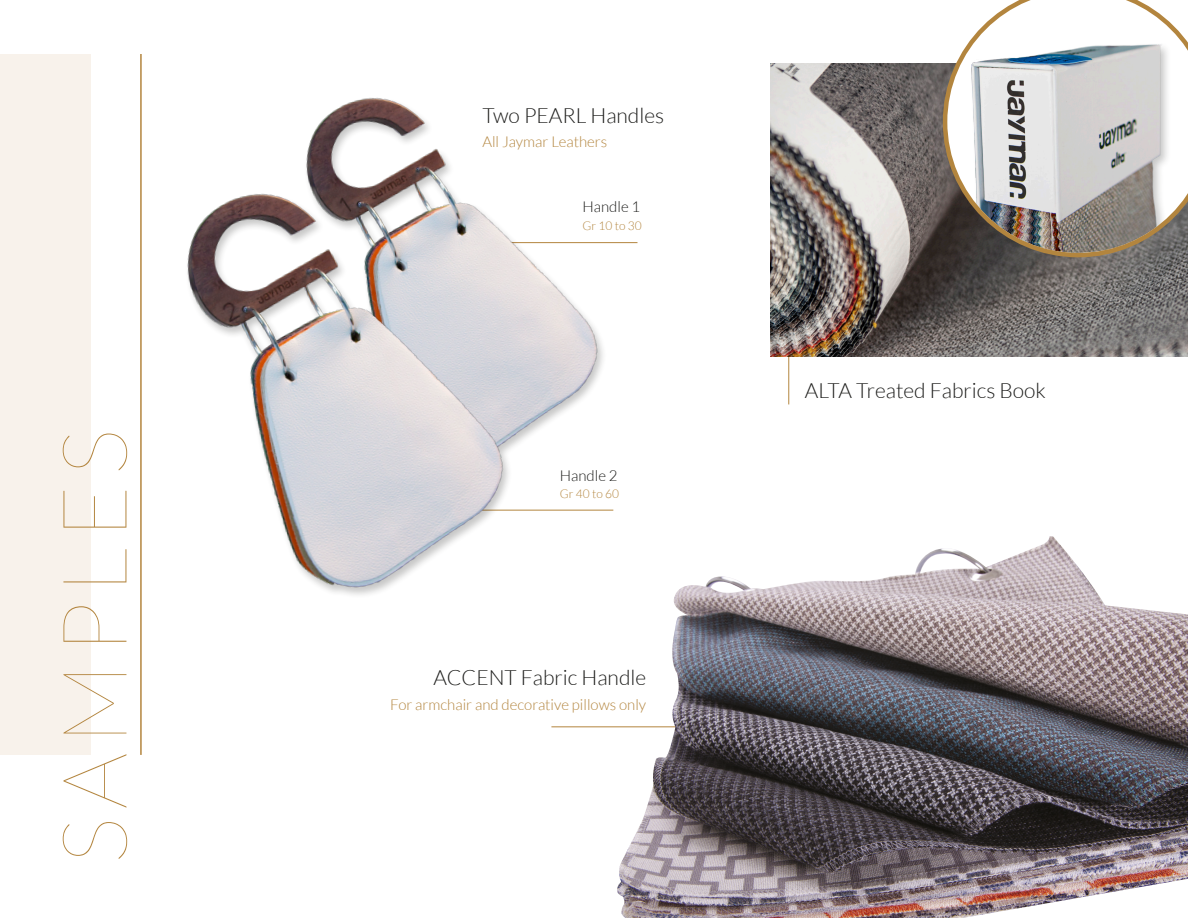
<style>
.page{position:relative;width:1188px;height:918px;background:#fff}
.page>*{position:absolute;margin:0;border:0;box-sizing:border-box;transform-origin:0 0}
.t1{font:100 90px "Lato";letter-spacing:.1em;color:#b3853e}
.item_name{font:300 21px "Lato";color:#1d1d1b}
.item_subtitle{font:300 15px "Lato";color:#b3853e}
.item_name-2{font:300 15px "Lato";color:#1d1d1b}
.item_subtitle-2{font:300 12px "Lato";color:#b3853e}
</style>
<div class="page">
<div style="left:0;top:54px;width:90px;height:701px;background:#f8f2eb"></div>
<hr style="left:482px;top:510px;width:131px;height:1px;background:#b3853e">
<hr style="left:551px;top:726px;width:131px;height:1px;background:#b3853e">
<hr style="left:788px;top:273px;width:1px;height:131px;background:#b3853e">
<hr style="left:507px;top:242px;width:130px;height:1px;background:#b3853e">
<div style="left:185px;top:97px;width:422px;height:502px;background:#fff"></div>
<img style="left:306px;top:98px;width:320px;height:333px">
<img style="left:187px;top:160px;width:348px;height:435px">
<hr style="left:140px;top:54px;width:2px;height:701px;background:#b3853e">
<img style="left:616px;top:536px;width:572px;height:382px">
<img style="left:771px;top:64px;width:417px;height:292px">
<svg style="left:943px;top:0;width:245px;height:257px"></svg>
<p class="t1" style="left:47px;top:864px;width:436px;rotate:-90deg">SAMPLES</p>
<p class="item_name" style="left:482px;top:104px;width:183px">Two PEARL Handles</p>
<p class="item_subtitle" style="left:482px;top:134px;width:126px">All Jaymar Leathers</p>
<p class="item_name-2" style="left:583px;top:199px;width:59px">Handle 1</p>
<p class="item_subtitle-2" style="left:583px;top:219px;width:61px">Gr 10 to 30</p>
<p class="item_name-2" style="left:560px;top:467px;width:59px">Handle 2</p>
<p class="item_subtitle-2" style="left:560px;top:488px;width:61px">Gr 40 to 60</p>
<p class="item_name" style="left:434px;top:667px;width:214px">ACCENT Fabric Handle</p>
<p class="item_subtitle" style="left:390px;top:697px;width:257px">For armchair and decorative pillows only</p>
<p class="item_name" style="left:805px;top:379px;width:242px">ALTA Treated Fabrics Book</p>
</div>
